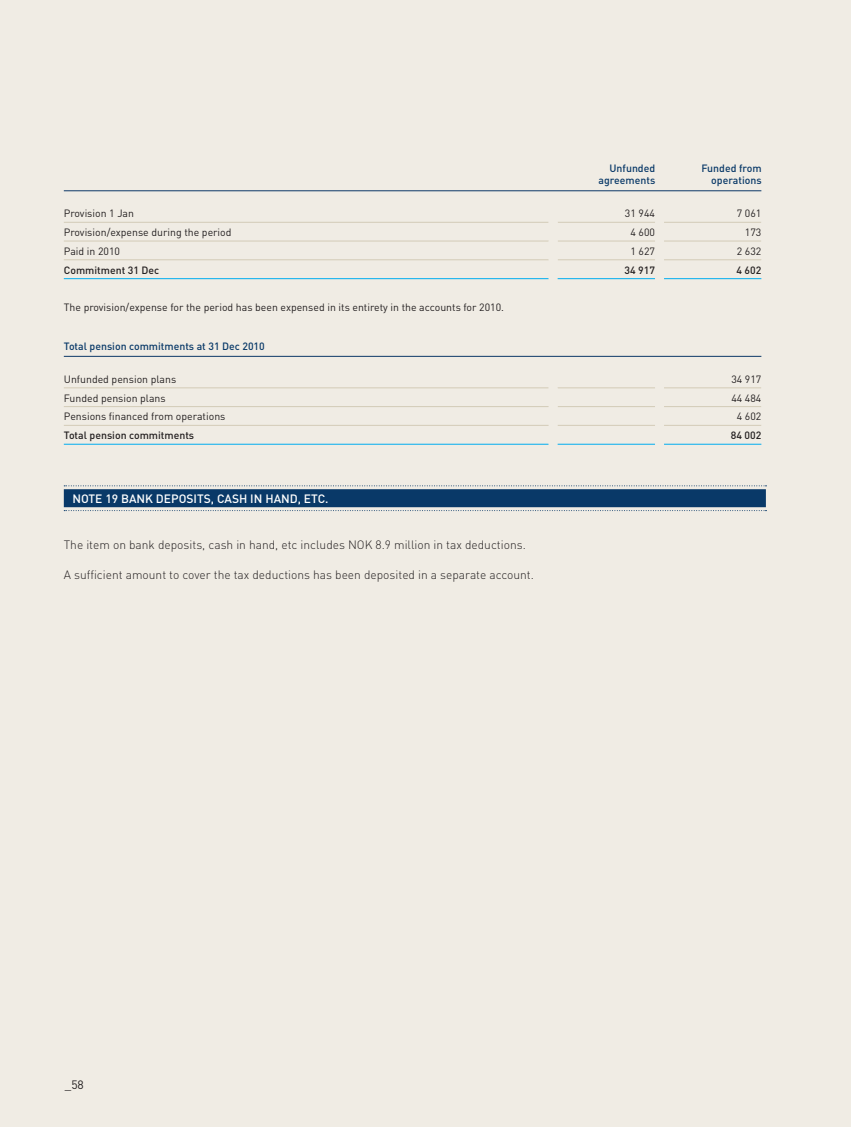
<style>
.page{position:relative;width:851px;height:1127px;background:#fff}
.page>*{position:absolute;margin:0;border:0;box-sizing:border-box;transform-origin:0 0}
.t1{font:300 12px "DIN";color:#231f20}
.t2{font:500 12px "DIN";color:#fff}
.t3{font:12px "DIN";color:#231f20}
.t4{font:10.5px "DIN";color:#231f20}
.t5{font:500 10.5px/12px "DIN";color:#093968;text-align:right}
.t6{font:500 10.5px "DIN";color:#231f20}
</style>
<div class="page">
<div style="left:0;top:0;width:850px;height:1127px;background:#f0ece4"></div>
<svg style="left:64px;top:485px;width:702px;height:1px"></svg>
<div style="left:64px;top:489px;width:701px;height:18px;background:#093968"></div>
<svg style="left:64px;top:510px;width:702px;height:1px"></svg>
<hr style="left:64px;top:222px;width:484px;height:1px;background:#d3cbb7">
<hr style="left:557px;top:222px;width:98px;height:1px;background:#d3cbb7">
<hr style="left:664px;top:222px;width:97px;height:1px;background:#d3cbb7">
<hr style="left:557px;top:241px;width:98px;height:1px;background:#d3cbb7">
<hr style="left:664px;top:241px;width:97px;height:1px;background:#d3cbb7">
<hr style="left:64px;top:388px;width:484px;height:1px;background:#d3cbb7">
<hr style="left:664px;top:388px;width:97px;height:1px;background:#d3cbb7">
<hr style="left:557px;top:406px;width:98px;height:1px;background:#d3cbb7">
<hr style="left:664px;top:406px;width:97px;height:1px;background:#d3cbb7">
<hr style="left:64px;top:190px;width:595px;height:1px;background:#0c3867">
<hr style="left:659px;top:190px;width:102px;height:1px;background:#0c3867">
<hr style="left:64px;top:356px;width:595px;height:1px;background:#0c3867">
<hr style="left:659px;top:356px;width:102px;height:1px;background:#0c3867">
<hr style="left:64px;top:278px;width:484px;height:1px;background:#00adef">
<hr style="left:557px;top:259px;width:98px;height:1px;background:#d3cbb7">
<hr style="left:557px;top:278px;width:98px;height:1px;background:#00adef">
<hr style="left:664px;top:259px;width:97px;height:1px;background:#d3cbb7">
<hr style="left:664px;top:278px;width:97px;height:1px;background:#00adef">
<hr style="left:64px;top:241px;width:484px;height:1px;background:#d3cbb7">
<hr style="left:64px;top:259px;width:484px;height:1px;background:#d3cbb7">
<hr style="left:64px;top:444px;width:484px;height:1px;background:#00adef">
<hr style="left:557px;top:444px;width:98px;height:1px;background:#00adef">
<hr style="left:664px;top:425px;width:97px;height:1px;background:#d3cbb7">
<hr style="left:664px;top:444px;width:97px;height:1px;background:#00adef">
<hr style="left:557px;top:388px;width:98px;height:1px;background:#d3cbb7">
<hr style="left:557px;top:425px;width:98px;height:1px;background:#d3cbb7">
<hr style="left:64px;top:406px;width:484px;height:1px;background:#d3cbb7">
<hr style="left:64px;top:425px;width:484px;height:1px;background:#d3cbb7">
<p class="t5" style="left:598px;top:164px;width:58px">Unfunded agreements</p>
<p class="t5" style="left:701px;top:164px;width:62px">Funded from operations</p>
<p class="t4" style="left:64px;top:210px;width:72px">Provision 1 Jan</p>
<p class="t4" style="left:625px;top:210px;width:32px">31 944</p>
<p class="t4" style="left:736px;top:210px;width:26px">7 061</p>
<p class="t4" style="left:64px;top:228px;width:169px">Provision/expense during the period</p>
<p class="t4" style="left:630px;top:228px;width:26px">4 600</p>
<p class="t4" style="left:744px;top:228px;width:18px">173</p>
<p class="t4" style="left:64px;top:247px;width:58px">Paid in 2010</p>
<p class="t4" style="left:630px;top:247px;width:26px">1 627</p>
<p class="t4" style="left:736px;top:247px;width:26px">2 632</p>
<p class="t6" style="left:64px;top:266px;width:97px">Commitment 31 Dec</p>
<p class="t6" style="left:624px;top:266px;width:32px">34 917</p>
<p class="t6" style="left:736px;top:266px;width:26px">4 602</p>
<p class="t4" style="left:64px;top:303px;width:441px">The provision/expense for the period has been expensed in its entirety in the accounts for 2010.</p>
<p class="t5" style="left:64px;top:341px;width:202px">Total pension commitments at 31 Dec 2010</p>
<p class="t4" style="left:64px;top:375px;width:114px">Unfunded pension plans</p>
<p class="t4" style="left:731px;top:375px;width:32px">34 917</p>
<p class="t4" style="left:64px;top:394px;width:103px">Funded pension plans</p>
<p class="t4" style="left:731px;top:394px;width:32px">44 484</p>
<p class="t4" style="left:64px;top:413px;width:163px">Pensions financed from operations</p>
<p class="t4" style="left:736px;top:413px;width:26px">4 602</p>
<p class="t6" style="left:64px;top:432px;width:132px">Total pension commitments</p>
<p class="t6" style="left:730px;top:432px;width:32px">84 002</p>
<p class="t2" style="left:72px;top:494px;width:258px">NOTE 19 BANK DEPOSITS, CASH IN HAND, ETC.</p>
<p class="t1" style="left:64px;top:540px;width:463px">The item on bank deposits, cash in hand, etc includes NOK 8.9 million in tax deductions.</p>
<p class="t1" style="left:64px;top:570px;width:471px">A sufficient amount to cover the tax deductions has been deposited in a separate account.</p>
<p class="t3" style="left:65px;top:1080px;width:20px">_58</p>
</div>
